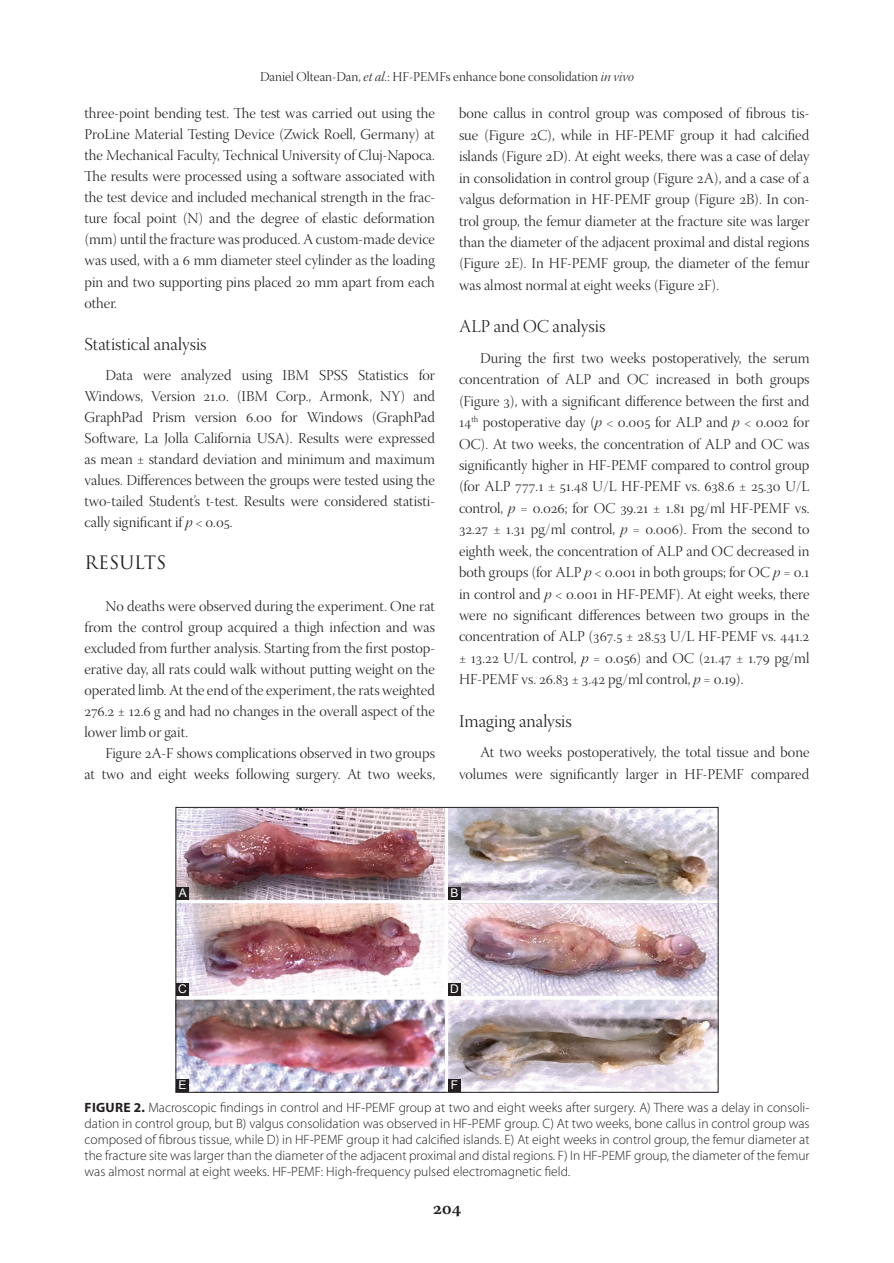
<style>
.page{position:relative;width:894px;height:1263px;background:#fff}
.page>*{position:absolute;margin:0;border:0;box-sizing:border-box;transform-origin:0 0}
.t1{font:18px "Warnock Pro Light Disp";color:#231f20}
.t2{font:18px "Trajan Pro";color:#231f20}
.t3{font:600 18px "Warnock Pro";color:#231f20}
.TX{font:15px/21.5px "Warnock Pro Light Disp";color:#231f20;text-align:justify}
.FGC{font:300 13.5px/16.2px "Myriad Pro";color:#231f20;text-align:justify}
.t4{font:13.5px "Warnock Pro Light Disp";color:#231f20}
.LABEL{font:12px "Arial";color:#fff}
.s1{font-family:"Warnock Pro Light It Disp"}
.s2{font-weight:700}
</style>
<div class="page">
<img style="left:178px;top:809px;width:538px;height:281px">
<div style="left:176px;top:807px;width:542px;height:285px;border:1px solid #231f20"></div>
<div style="left:176px;top:887px;width:13px;height:13px;background:#231f20"></div>
<div style="left:176px;top:982px;width:13px;height:13px;background:#231f20"></div>
<div style="left:176px;top:1079px;width:13px;height:13px;background:#231f20"></div>
<div style="left:448px;top:887px;width:12px;height:13px;background:#231f20"></div>
<div style="left:448px;top:983px;width:12px;height:12px;background:#231f20"></div>
<div style="left:448px;top:1079px;width:12px;height:13px;background:#231f20"></div>
<p class="t4" style="left:260px;top:70px;width:375px">Daniel Oltean-Dan, <span class="s1">et al.</span>: HF-PEMFs enhance bone consolidation <span class="s1">in vivo</span></p>
<p class="TX" style="left:84px;top:104px;width:352px;line-height:21px">three-point bending test. The test was carried out using the ProLine Material Testing Device (Zwick Roell, Germany) at the Mechanical Faculty, Technical University of Cluj-Napoca.<br>The results were processed using a software associated with the test device and included mechanical strength in the frac&shy;ture focal point (N) and the degree of elastic deformation (mm) until the fracture was produced. A custom-made device was used, with a 6 mm diameter steel cylinder as the loading pin and two supporting pins placed 20 mm apart from each other.</p>
<h2 class="t1" style="left:84px;top:334px;width:123px">Statistical analysis</h2>
<p class="TX" style="left:84px;top:365px;width:352px;line-height:21px;text-indent:21px">Data were analyzed using IBM SPSS Statistics for Windows, Version 21.0. (IBM Corp., Armonk, NY) and GraphPad Prism version 6.00 for Windows (GraphPad Software, La Jolla California USA). Results were expressed as mean ± standard deviation and minimum and maximum values. Differences between the groups were tested using the two-tailed Student’s t-test. Results were considered statisti&shy;cally significant if <span class="s1">p</span> &lt; 0.05.</p>
<h1 class="t2" style="left:84px;top:550px;width:83px">RESULTS</h1>
<p class="TX" style="left:84px;top:596px;width:352px;line-height:21px;text-indent:21px">No deaths were observed during the experiment. One rat from the control group acquired a thigh infection and was excluded from further analysis. Starting from the first postop&shy;erative day, all rats could walk without putting weight on the operated limb. At the end of the experiment, the rats weighted 276.2 ± 12.6 g and had no changes in the overall aspect of the lower limb or gait.</p>
<p class="TX" style="left:84px;top:743px;width:352px;line-height:21px;text-align:right">Figure 2A-F shows complications observed in two groups<br>at two and eight weeks following surgery. At two weeks,</p>
<p class="TX" style="left:459px;top:104px;width:352px">bone callus in control group was composed of fibrous tis&shy;sue (Figure 2C), while in HF-PEMF group it had calcified islands (Figure 2D). At eight weeks, there was a case of delay in consolidation in control group (Figure 2A), and a case of a valgus deformation in HF-PEMF group (Figure 2B). In con&shy;trol group, the femur diameter at the fracture site was larger than the diameter of the adjacent proximal and distal regions (Figure 2E). In HF-PEMF group, the diameter of the femur was almost normal at eight weeks (Figure 2F).</p>
<h2 class="t1" style="left:459px;top:317px;width:148px">ALP and OC analysis</h2>
<p class="TX" style="left:459px;top:349px;width:352px;text-indent:21px">During the first two weeks postoperatively, the serum concentration of ALP and OC increased in both groups (Figure 3), with a significant difference between the first and 14<sup>th</sup> postoperative day (<span class="s1">p</span> &lt; 0.005 for ALP and <span class="s1">p</span> &lt; 0.002 for OC). At two weeks, the concentration of ALP and OC was significantly higher in HF-PEMF compared to control group (for ALP 777.1 ± 51.48 U/L HF-PEMF vs. 638.6 ± 25.30 U/L control, <span class="s1">p</span> = 0.026; for OC 39.21 ± 1.81 pg/ml HF-PEMF vs.<br>32.27 ± 1.31 pg/ml control, <span class="s1">p</span> = 0.006). From the second to eighth week, the concentration of ALP and OC decreased in both groups (for ALP <span class="s1">p</span> &lt; 0.001 in both groups; for OC <span class="s1">p</span> = 0.1 in control and <span class="s1">p</span> &lt; 0.001 in HF-PEMF). At eight weeks, there were no significant differences between two groups in the concentration of ALP (367.5 ± 28.53 U/L HF-PEMF vs. 441.2 ± 13.22 U/L control, <span class="s1">p</span> = 0.056) and OC (21.47 ± 1.79 pg/ml HF-PEMF vs. 26.83 ± 3.42 pg/ml control, <span class="s1">p</span> = 0.19).</p>
<h2 class="t1" style="left:459px;top:711px;width:114px">Imaging analysis</h2>
<p class="TX" style="left:459px;top:743px;width:352px;text-align:right">At two weeks postoperatively, the total tissue and bone volumes were significantly larger in HF-PEMF compared</p>
<p class="LABEL" style="left:179px;top:884px;width:10px">A</p>
<p class="LABEL" style="left:450px;top:884px;width:10px">B</p>
<p class="LABEL" style="left:178px;top:980px;width:10px">C</p>
<p class="LABEL" style="left:450px;top:980px;width:10px">D</p>
<p class="LABEL" style="left:178px;top:1076px;width:10px">E</p>
<p class="LABEL" style="left:450px;top:1076px;width:9px">F</p>
<p class="FGC" style="left:84px;top:1099px;width:726px"><span class="s2">FIGURE 2.</span> Macroscopic findings in control and HF-PEMF group at two and eight weeks after surgery. A) There was a delay in consoli&shy;dation in control group, but B) valgus consolidation was observed in HF-PEMF group. C) At two weeks, bone callus in control group was composed of fibrous tissue, while D) in HF-PEMF group it had calcified islands. E) At eight weeks in control group, the femur diameter at the fracture site was larger than the diameter of the adjacent proximal and distal regions. F) In HF-PEMF group, the diameter of the femur was almost normal at eight weeks. HF-PEMF: High-frequency pulsed electromagnetic field.</p>
<p class="t3" style="left:432px;top:1197px;width:30px">204</p>
</div>
